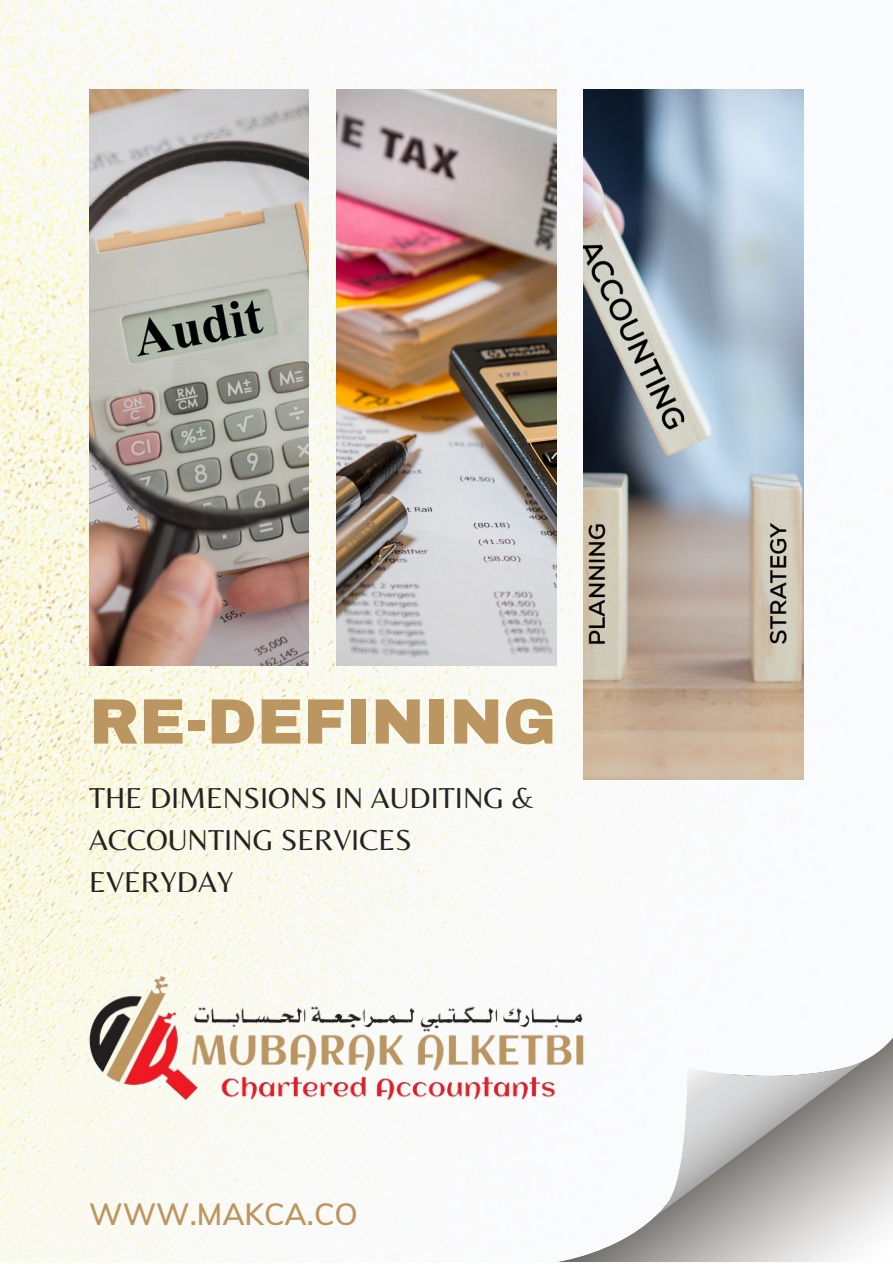
<style>
.page{position:relative;width:893px;height:1264px;background:#fff}
.page>*{position:absolute;margin:0;border:0;box-sizing:border-box;transform-origin:0 0}
.t1{font:900 64.2px "Archivo";color:#bc9660}
.t2{font:30px/41.5px "Belleza";color:#272320}
.t3{font:600 30px "Muli";color:#bc9660}
</style>
<div class="page">
<img style="left:0;top:0;width:889px;height:1262px">
<img style="left:89px;top:89px;width:219px;height:576px">
<img style="left:336px;top:89px;width:220px;height:576px">
<img style="left:583px;top:89px;width:220px;height:690px">
<svg style="left:556px;top:973px;width:336px;height:288px"></svg>
<svg style="left:650px;top:1059px;width:216px;height:161px"></svg>
<img style="left:65px;top:957px;width:543px;height:161px">
<h1 class="t1" style="left:89px;top:687px;width:468px">RE-DEFINING</h1>
<p class="t2" style="left:89px;top:777px;width:447px">THE DIMENSIONS IN AUDITING &amp;<br>ACCOUNTING SERVICES<br>EVERYDAY</p>
<p class="t3" style="left:89px;top:1194px;width:270px">WWW.MAKCA.CO</p>
</div>
